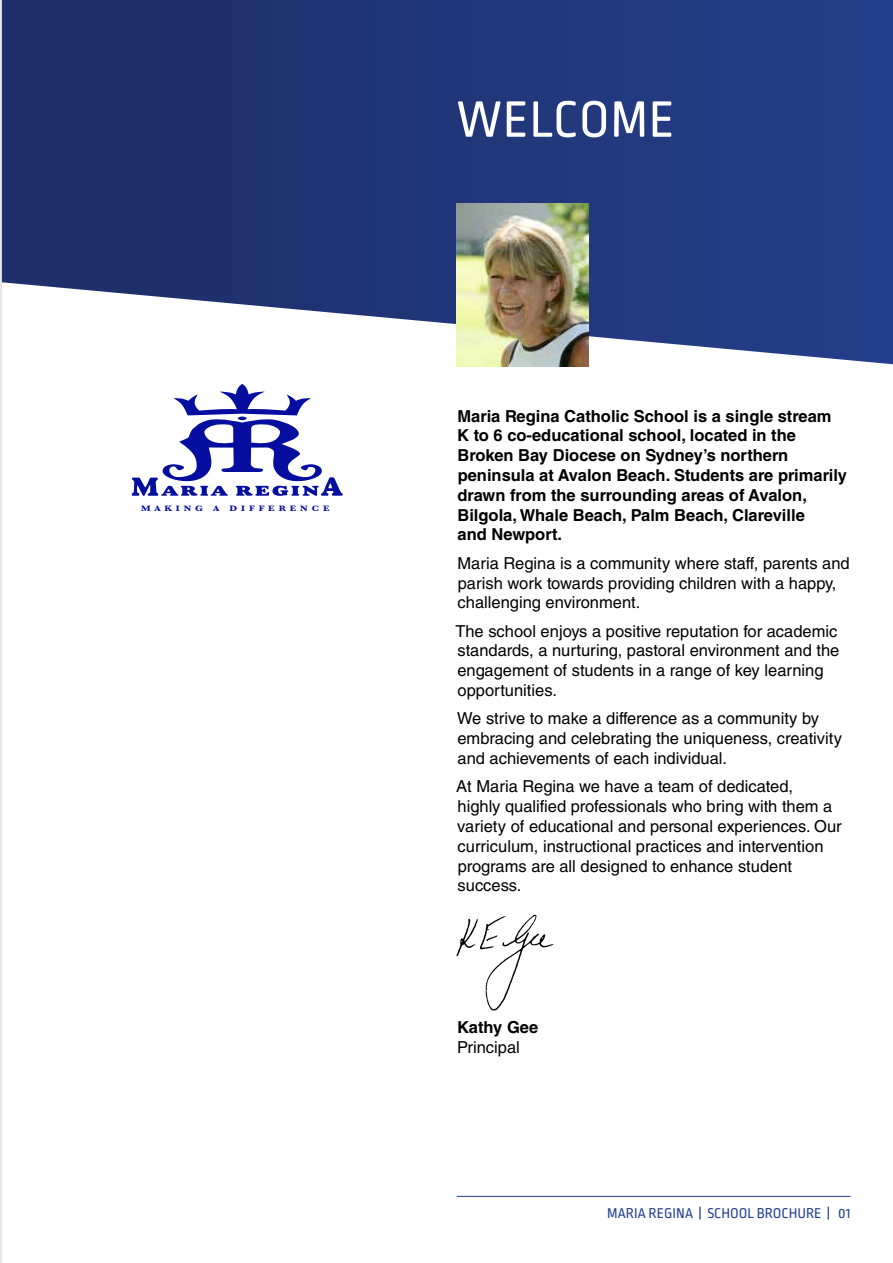
<style>
.page{position:relative;width:893px;height:1263px;background:#fff}
.page>*{position:absolute;margin:0;border:0;box-sizing:border-box;transform-origin:0 0}
.t1{font:54px "Ropa Soft Pro";letter-spacing:.01em;color:#fff}
.t2{font:16.5px/19.8px "Helvetica LT Std";color:#000}
.t3{font:700 16.5px/19.8px "Helvetica LT Std";color:#000}
.t4{font:15px "Ropa Soft Pro";color:#25408f}
.t5{font:700 8.1px "Baskerville";letter-spacing:.4em;color:#060e9f;scale:1.2 1}
</style>
<div class="page">
<hr style="left:457px;top:1196px;width:393px;height:1px;background:#25408f">
<hr style="left:0;top:0;width:1px;height:1263px;background:#e6e7e8">
<svg style="left:2px;top:0;width:891px;height:364px;background:#384b87"></svg>
<img style="left:456px;top:203px;width:132px;height:164px">
<svg style="left:132px;top:384px;width:211px;height:112px"></svg>
<img style="left:456px;top:914px;width:98px;height:97px">
<p class="t5" style="left:141px;top:504px;width:53px">MAKING</p>
<p class="t5" style="left:213px;top:504px;width:7px">A</p>
<p class="t5" style="left:230px;top:504px;width:85px">DIFFERENCE</p>
<h1 class="t1" style="left:456px;top:90px;width:220px">WELCOME</h1>
<p class="t3" style="left:457px;top:406px;width:391px">Maria Regina Catholic School is a single stream K to 6 co-educational school, located in the Broken Bay Diocese on Sydney’s northern peninsula at Avalon Beach. Students are primarily drawn from the surrounding areas of Avalon, Bilgola, Whale Beach, Palm Beach, Clareville<br>and Newport.</p>
<p class="t2" style="left:457px;top:553px;width:394px">Maria Regina is a community where staff, parents and parish work towards providing children with a happy, challenging environment.</p>
<p class="t2" style="left:455px;top:621px;width:386px">The school enjoys a positive reputation for academic standards, a nurturing, pastoral environment and the engagement of students in a range of key learning opportunities.</p>
<p class="t2" style="left:457px;top:709px;width:386px">We strive to make a difference as a community by embracing and celebrating the uniqueness, creativity and achievements of each individual.</p>
<p class="t2" style="left:456px;top:776px;width:387px">At Maria Regina we have a team of dedicated,<br>highly qualified professionals who bring with them a variety of educational and personal experiences. Our curriculum, instructional practices and intervention programs are all designed to enhance student success.</p>
<p class="t3" style="left:457px;top:1017px;width:82px">Kathy Gee</p>
<p class="t2" style="left:457px;top:1037px;width:64px">Principal</p>
<p class="t4" style="left:607px;top:1205px;width:245px">MARIA REGINA | SCHOOL BROCHURE | 01</p>
</div>
